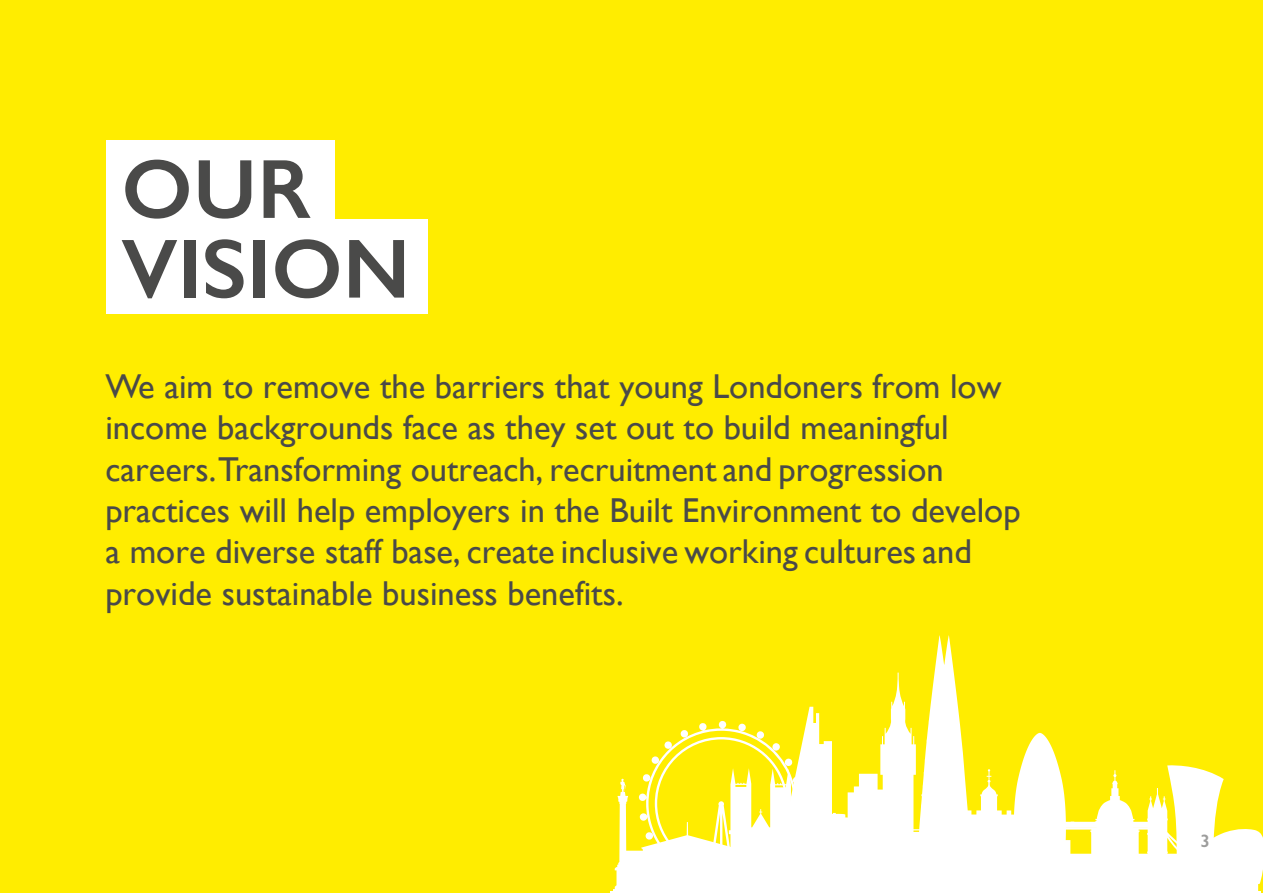
<style>
.page{position:relative;width:1263px;height:893px;background:#ffed00}
.page>*{position:absolute;margin:0;border:0;box-sizing:border-box;transform-origin:0 0}
.Heading_main{font:600 84.3px "Gill Sans";color:#4a4a49}
.Vision{font:34.5px/41.4px "Gill Sans";color:#4a4a49}
.t1{font:600 18px "Gill Sans";color:#9d9d9c}
</style>
<div class="page">
<div style="left:106px;top:140px;width:229px;height:95px;background:#fff"></div>
<div style="left:106px;top:220px;width:321px;height:94px;background:#fff"></div>
<hr style="left:610px;top:891px;width:451px;height:2px;background:#fff">
<svg style="left:613px;top:635px;width:650px;height:258px"></svg>
<h2 class="Heading_main" style="left:121px;top:138px;width:192px">OUR</h2>
<h2 class="Heading_main" style="left:121px;top:218px;width:291px">VISION</h2>
<h4 class="Vision" style="left:105px;top:366px;width:917px">We aim to remove the barriers that young Londoners from low income backgrounds face as they set out to build meaningful careers. Transforming outreach, recruitment and progression practices will help employers in the Built Environment to develop a more diverse staff base, create inclusive working cultures and provide sustainable business benefits.</h4>
<p class="t1" style="left:1200px;top:829px;width:11px">3</p>
</div>
